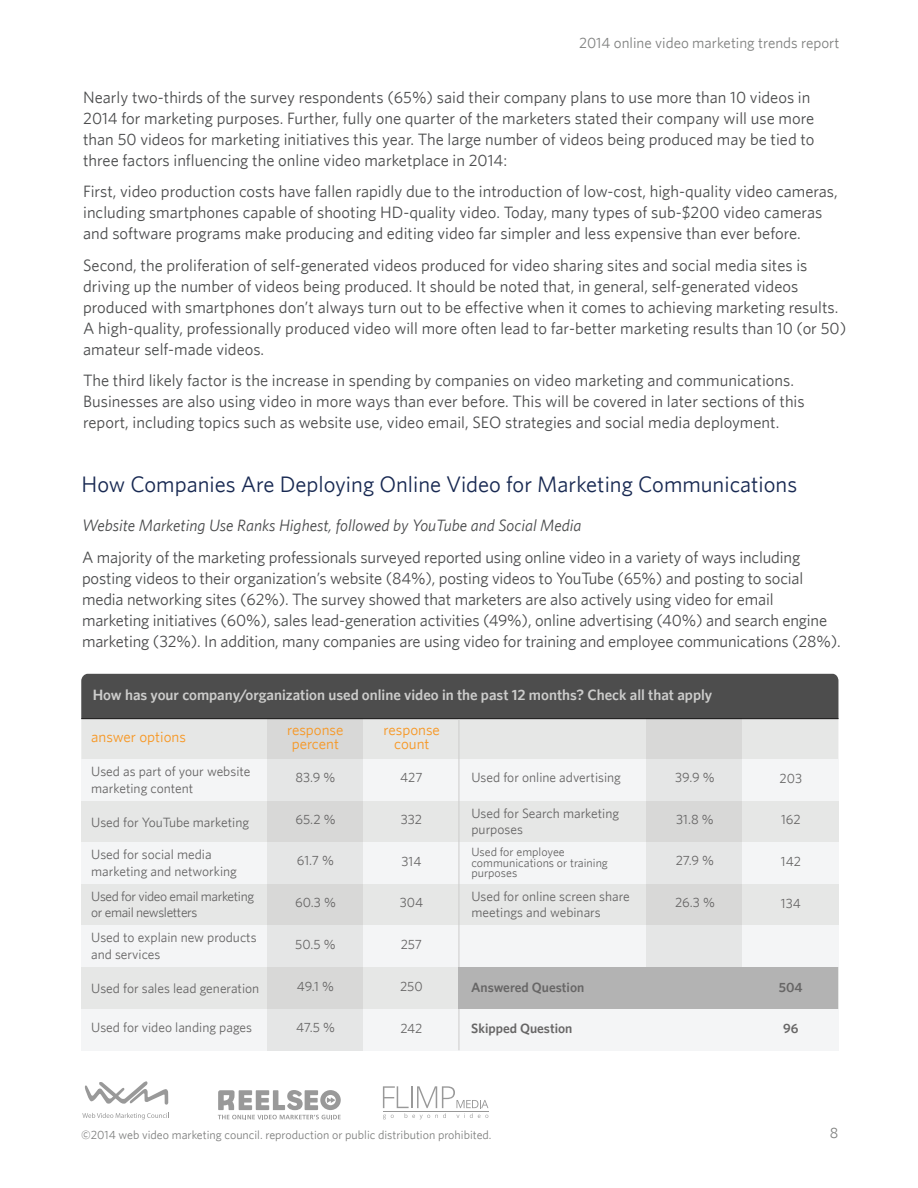
<style>
.page{position:relative;width:918px;height:1188px;background:#fff}
.page>*{position:absolute;margin:0;border:0;box-sizing:border-box;transform-origin:0 0}
.t1{font:22.5px "Whitney";color:#182952}
.t2{font:16.5px/21px "Whitney";color:#4b4c4d}
.t3{font:italic 16.5px "Whitney";color:#4b4c4d}
.t4{font:600 15px "Whitney";color:#cccccb}
.t5{font:15px/13.5px "Whitney";color:#f79723;text-align:center}
.t6{font:15px "Whitney";color:#808180}
.t7{font:13.5px/16.2px "Whitney";color:#676666}
.t8{font:13.5px/16.2px "Whitney";letter-spacing:-.03em;color:#676666}
.t9{font:600 13.5px "Whitney";color:#676666}
.t10{font:12px "Whitney";color:#808180}
.t11{font:12px/10.5px "Whitney";color:#676666}
</style>
<div class="page">
<div style="left:81px;top:771px;width:757px;height:273px;background:#e6e7e6"></div>
<svg style="left:81px;top:719px;width:757px;height:192px"></svg>
<div style="left:81px;top:674px;width:757px;height:44px;background:#4d4d4d"></div>
<div style="left:81px;top:759px;width:757px;height:42px;background:#f4f5f6"></div>
<div style="left:81px;top:842px;width:757px;height:42px;background:#f4f5f6"></div>
<div style="left:81px;top:926px;width:757px;height:41px;background:#f4f5f6"></div>
<div style="left:81px;top:1009px;width:757px;height:41px;background:#f4f5f6"></div>
<div style="left:267px;top:719px;width:96px;height:331px;background:linear-gradient(to right,#dfdfdf,#dfdfdf)"></div>
<hr style="left:81px;top:718px;width:758px;height:1px;background:#181717">
<div style="left:646px;top:719px;width:96px;height:254px;background:linear-gradient(to right,#dfdfdf,#dfdfdf)"></div>
<hr style="left:459px;top:719px;width:1px;height:331px;background:#cccccb">
<div style="left:459px;top:967px;width:379px;height:42px;background:#b3b3b3"></div>
<svg style="left:85px;top:1081px;width:83px;height:24px"></svg>
<svg style="left:82px;top:1113px;width:87px;height:6px"></svg>
<svg style="left:218px;top:1090px;width:123px;height:29px"></svg>
<svg style="left:383px;top:1086px;width:105px;height:33px"></svg>
<p class="t6" style="left:579px;top:34px;width:262px">2014 online video marketing trends report</p>
<p class="t2" style="left:83px;top:86px;width:733px">Nearly two-thirds of the survey respondents (65%) said their company plans to use more than 10 videos in 2014 for marketing purposes. Further, fully one quarter of the marketers stated their company will use more than 50 videos for marketing initiatives this year. The large number of videos being produced may be tied to three factors influencing the online video marketplace in 2014:</p>
<p class="t2" style="left:83px;top:181px;width:756px">First, video production costs have fallen rapidly due to the introduction of low-cost, high-quality video cameras, including smartphones capable of shooting HD-quality video. Today, many types of sub-$200 video cameras and software programs make producing and editing video far simpler and less expensive than ever before.</p>
<p class="t2" style="left:83px;top:254px;width:765px">Second, the proliferation of self-generated videos produced for video sharing sites and social media sites is driving up the number of videos being produced. It should be noted that, in general, self-generated videos produced with smartphones don’t always turn out to be effective when it comes to achieving marketing results.<br>A high-quality, professionally produced video will more often lead to far-better marketing results than 10 (or 50) amateur self-made videos.</p>
<p class="t2" style="left:83px;top:370px;width:723px">The third likely factor is the increase in spending by companies on video marketing and communications.<br>Businesses are also using video in more ways than ever before. This will be covered in later sections of this report, including topics such as website use, video email, SEO strategies and social media deployment.</p>
<h1 class="t1" style="left:82px;top:471px;width:717px">How Companies Are Deploying Online Video for Marketing Communications</h1>
<p class="t3" style="left:82px;top:516px;width:501px">Website Marketing Use Ranks Highest, followed by YouTube and Social Media</p>
<p class="t2" style="left:82px;top:546px;width:760px">A majority of the marketing professionals surveyed reported using online video in a variety of ways including posting videos to their organization’s website (84%), posting videos to YouTube (65%) and posting to social media networking sites (62%). The survey showed that marketers are also actively using video for email marketing initiatives (60%), sales lead-generation activities (49%), online advertising (40%) and search engine marketing (32%). In addition, many companies are using video for training and employee communications (28%).</p>
<p class="t4" style="left:93px;top:686px;width:621px">How has your company/organization used online video in the past 12 months? Check all that apply</p>
<p class="t5" style="left:91px;top:730px;width:96px">answer options</p>
<p class="t7" style="left:91px;top:763px;width:161px">Used as part of your website marketing content</p>
<p class="t7" style="left:91px;top:814px;width:160px">Used for YouTube marketing</p>
<p class="t7" style="left:91px;top:846px;width:147px">Used for social media marketing and networking</p>
<p class="t8" style="left:91px;top:888px;width:164px">Used for video email marketing or email newsletters</p>
<p class="t7" style="left:91px;top:929px;width:167px">Used to explain new products and services</p>
<p class="t7" style="left:91px;top:980px;width:170px">Used for sales lead generation</p>
<p class="t7" style="left:91px;top:1019px;width:162px">Used for video landing pages</p>
<p class="t5" style="left:287px;top:723px;width:58px">response percent</p>
<p class="t5" style="left:384px;top:723px;width:58px">response count</p>
<p class="t7" style="left:295px;top:769px;width:42px">83.9 %</p>
<p class="t7" style="left:295px;top:811px;width:42px">65.2 %</p>
<p class="t7" style="left:297px;top:852px;width:38px">61.7 %</p>
<p class="t7" style="left:295px;top:894px;width:42px">60.3 %</p>
<p class="t7" style="left:295px;top:936px;width:42px">50.5 %</p>
<p class="t7" style="left:297px;top:977px;width:39px">49.1 %</p>
<p class="t7" style="left:296px;top:1019px;width:40px">47.5 %</p>
<p class="t7" style="left:471px;top:769px;width:151px">Used for online advertising</p>
<p class="t7" style="left:471px;top:805px;width:149px">Used for Search marketing purposes</p>
<p class="t11" style="left:471px;top:847px;width:138px">Used for employee communications or training purposes</p>
<p class="t7" style="left:471px;top:888px;width:160px">Used for online screen share meetings and webinars</p>
<p class="t7" style="left:675px;top:769px;width:41px">39.9 %</p>
<p class="t7" style="left:676px;top:811px;width:39px">31.8 %</p>
<p class="t7" style="left:676px;top:852px;width:40px">27.9 %</p>
<p class="t7" style="left:675px;top:894px;width:41px">26.3 %</p>
<p class="t7" style="left:400px;top:769px;width:24px">427</p>
<p class="t7" style="left:401px;top:811px;width:23px">332</p>
<p class="t7" style="left:401px;top:853px;width:21px">314</p>
<p class="t7" style="left:400px;top:894px;width:25px">304</p>
<p class="t7" style="left:401px;top:936px;width:23px">257</p>
<p class="t7" style="left:400px;top:978px;width:24px">250</p>
<p class="t7" style="left:400px;top:1019px;width:23px">242</p>
<p class="t9" style="left:471px;top:979px;width:115px">Answered Question</p>
<p class="t9" style="left:471px;top:1020px;width:103px">Skipped Question</p>
<p class="t10" style="left:81px;top:1128px;width:412px">©2014 web video marketing council. reproduction or public distribution prohibited.</p>
<p class="t7" style="left:780px;top:769px;width:24px">203</p>
<p class="t7" style="left:781px;top:811px;width:21px">162</p>
<p class="t7" style="left:781px;top:853px;width:22px">142</p>
<p class="t7" style="left:781px;top:895px;width:21px">134</p>
<p class="t9" style="left:779px;top:979px;width:25px">504</p>
<p class="t9" style="left:783px;top:1020px;width:17px">96</p>
<p class="t6" style="left:830px;top:1124px;width:10px">8</p>
</div>
